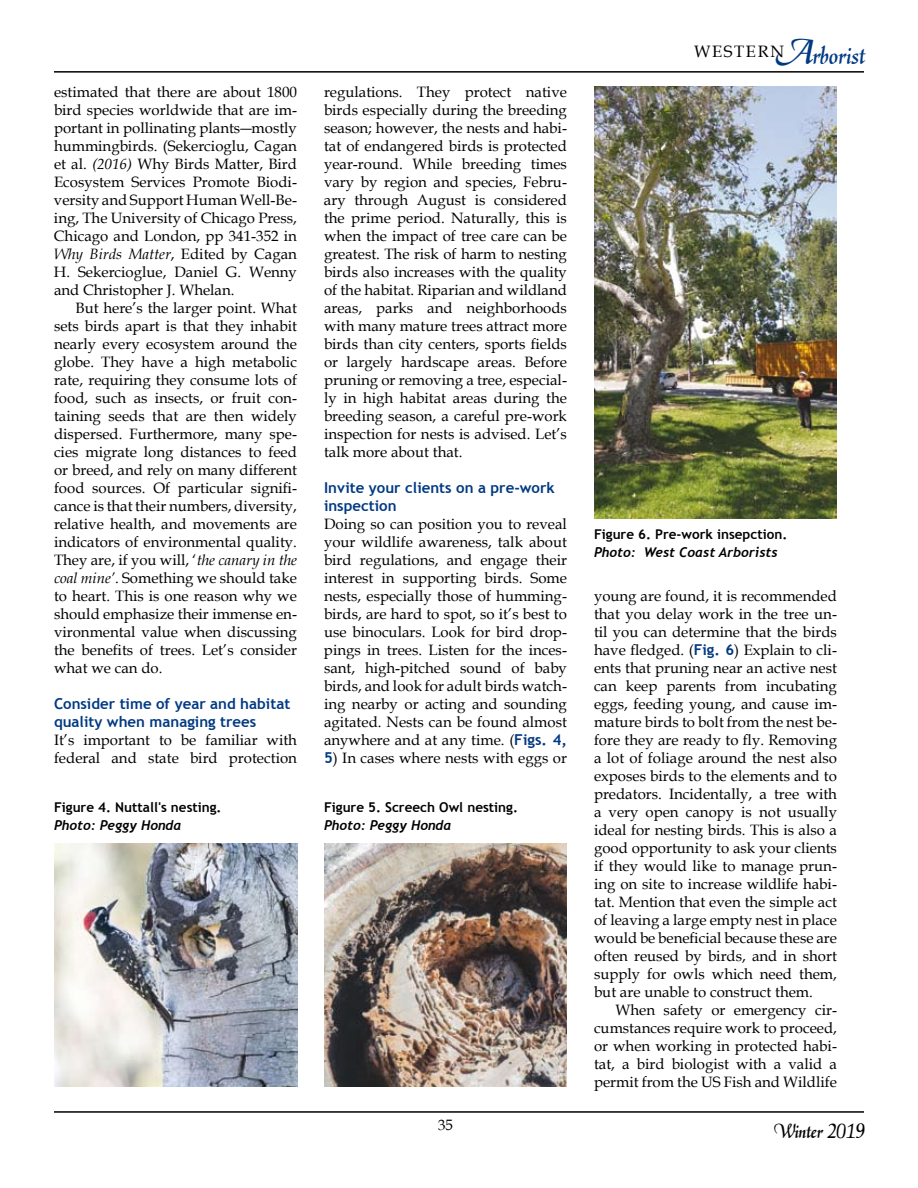
<style>
.page{position:relative;width:918px;height:1188px;background:#fff}
.page>*{position:absolute;margin:0;border:0;box-sizing:border-box;transform-origin:0 0}
.t1{font:27px "Daniela";color:#013983}
.t2{font:21px "Daniela";color:#000}
.t3{font:16.5px "Book Antiqua";letter-spacing:.1em;color:#000}
.t4{font:15px/18px "Book Antiqua";color:#000;text-align:justify}
.t5{font:700 15px/18px "Trebuchet MS";color:#013983}
.t6{font:700 13.5px "Trebuchet MS";color:#000}
.t7{font:italic 700 13.5px "Trebuchet";color:#000}
.s1{font-style:italic}
.s2{font-family:"Trebuchet MS";font-weight:700;color:#013983}
.s3{font-size:36px}
</style>
<div class="page">
<hr style="left:54px;top:71px;width:810px;height:2px;background:#000">
<hr style="left:54px;top:1111px;width:810px;height:2px;background:#000">
<img style="left:54px;top:844px;width:243px;height:243px">
<img style="left:324px;top:844px;width:243px;height:243px">
<img style="left:594px;top:86px;width:243px;height:432px">
<p class="t4" style="left:54px;top:83px;width:245px">estimated that there are about 1800 bird species worldwide that are im&shy;portant in pollinating plants―mostly hummingbirds. (Sekercioglu, Cagan et al. <span class="s1">(2016)</span> Why Birds Matter, Bird Ecosystem Services Promote Biodi&shy;versity and Support Human Well-Be&shy;ing, The University of Chicago Press, Chicago and London, pp 341-352 in <span class="s1">Why Birds Matter</span>, Edited by Cagan H. Sekercioglue, Daniel G. Wenny and Christopher J. Whelan.</p>
<p class="t4" style="left:54px;top:299px;width:245px;text-indent:22px">But here’s the larger point. What sets birds apart is that they inhabit nearly every ecosystem around the globe. They have a high metabolic rate, requiring they consume lots of food, such as insects, or fruit con&shy;taining seeds that are then widely dispersed. Furthermore, many spe&shy;cies migrate long distances to feed or breed, and rely on many different food sources. Of particular signifi&shy;cance is that their numbers, diversity, relative health, and movements are indicators of environmental quality.<br>They are, if you will, ‘<span class="s1">the canary in the coal mine’</span>. Something we should take to heart. This is one reason why we should emphasize their immense en&shy;vironmental value when discussing the benefits of trees. Let’s consider what we can do.</p>
<p class="t5" style="left:54px;top:695px;width:238px">Consider time of year and habitat quality when managing trees</p>
<p class="t4" style="left:54px;top:731px;width:245px">It’s important to be familiar with federal and state bird protection</p>
<p class="t6" style="left:54px;top:799px;width:169px">Figure 4. Nuttall's nesting.</p>
<p class="t7" style="left:54px;top:817px;width:129px">Photo: Peggy Honda</p>
<p class="t4" style="left:324px;top:83px;width:245px">regulations. They protect native birds especially during the breeding season; however, the nests and habi&shy;tat of endangered birds is protected year-round. While breeding times vary by region and species, Febru&shy;ary through August is considered the prime period. Naturally, this is when the impact of tree care can be greatest. The risk of harm to nesting birds also increases with the quality of the habitat. Riparian and wildland areas, parks and neighborhoods with many mature trees attract more birds than city centers, sports fields or largely hardscape areas. Before pruning or removing a tree, especial&shy;ly in high habitat areas during the breeding season, a careful pre-work inspection for nests is advised. Let’s talk more about that.</p>
<p class="t5" style="left:324px;top:479px;width:232px">Invite your clients on a pre-work inspection</p>
<p class="t4" style="left:324px;top:515px;width:245px">Doing so can position you to reveal your wildlife awareness, talk about bird regulations, and engage their interest in supporting birds. Some nests, especially those of humming&shy;birds, are hard to spot, so it’s best to use binoculars. Look for bird drop&shy;pings in trees. Listen for the inces&shy;sant, high-pitched sound of baby birds, and look for adult birds watch&shy;ing nearby or acting and sounding agitated. Nests can be found almost anywhere and at any time. (<span class="s2">Figs. 4,</span></p>
<p class="t4" style="left:324px;top:749px;width:245px"><span class="s2">5</span>) In cases where nests with eggs or</p>
<p class="t6" style="left:324px;top:799px;width:195px">Figure 5. Screech Owl nesting.</p>
<p class="t7" style="left:324px;top:817px;width:129px">Photo: Peggy Honda</p>
<p class="t4" style="left:438px;top:1115px;width:16px">35</p>
<h1 class="t1" style="left:775px;top:39px;width:91px"><span class="s3">A</span>rborist</h1>
<p class="t3" style="left:694px;top:40px;width:92px">WESTERN</p>
<p class="t6" style="left:594px;top:526px;width:195px">Figure 6. Pre-work insepction.</p>
<p class="t7" style="left:594px;top:544px;width:185px">Photo: West Coast Arborists</p>
<p class="t4" style="left:594px;top:586px;width:245px">young are found, it is recommended that you delay work in the tree un&shy;til you can determine that the birds have fledged. (<span class="s2">Fig. 6</span>) Explain to cli&shy;ents that pruning near an active nest can keep parents from incubating eggs, feeding young, and cause im&shy;mature birds to bolt from the nest be&shy;fore they are ready to fly. Removing a lot of foliage around the nest also exposes birds to the elements and to predators. Incidentally, a tree with a very open canopy is not usually ideal for nesting birds. This is also a good opportunity to ask your clients if they would like to manage prun&shy;ing on site to increase wildlife habi&shy;tat. Mention that even the simple act of leaving a large empty nest in place would be beneficial because these are often reused by birds, and in short supply for owls which need them, but are unable to construct them.</p>
<p class="t4" style="left:594px;top:1000px;width:244px;text-indent:22px">When safety or emergency cir&shy;cumstances require work to proceed, or when working in protected habi&shy;tat, a bird biologist with a valid a permit from the US Fish and Wildlife</p>
<h2 class="t2" style="left:773px;top:1119px;width:94px">Winter 2019</h2>
</div>
